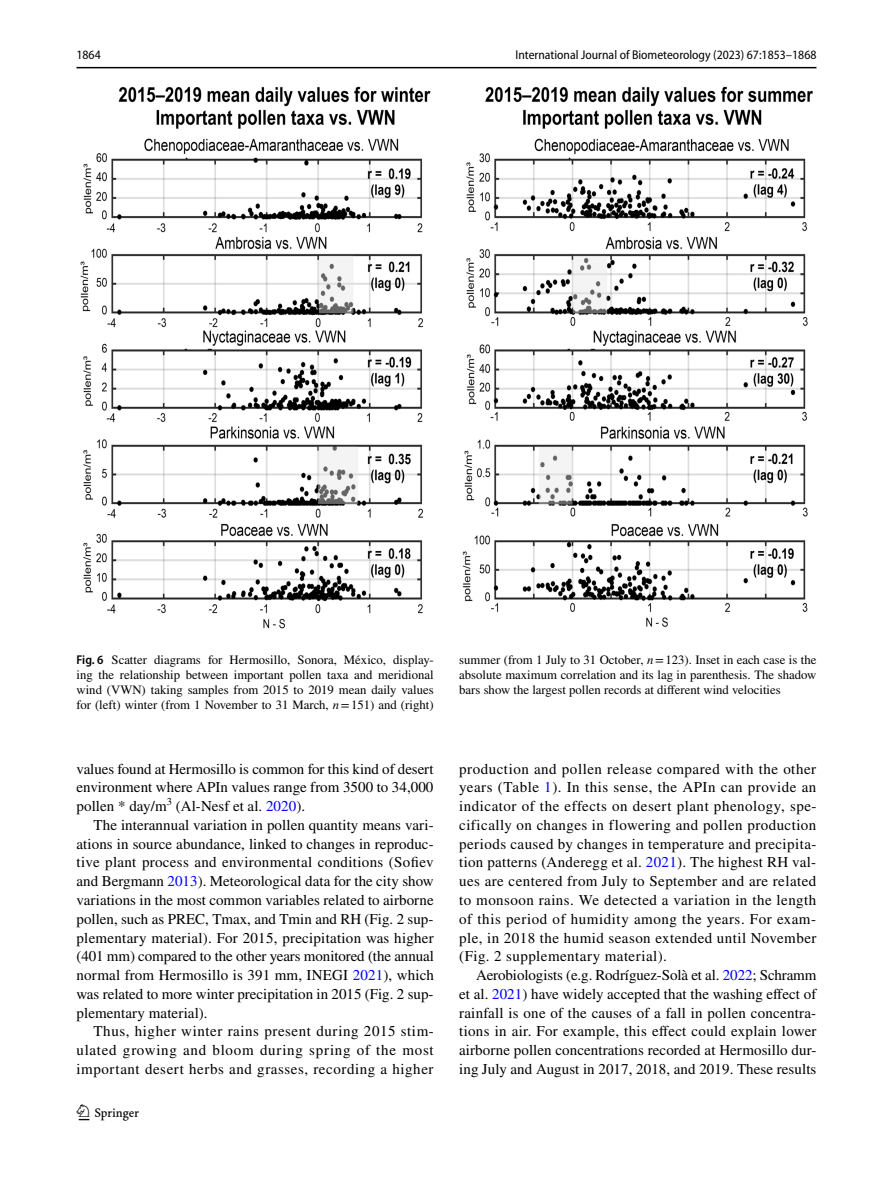
<style>
.page{position:relative;width:893px;height:1187px;background:#fff}
.page>*{position:absolute;margin:0;border:0;box-sizing:border-box;transform-origin:0 0}
.t1{font:22.5px "Springnew Regular 2";color:#000}
.t2{font:15px/18.8px "STIX";letter-spacing:.005em;color:#000;text-align:justify}
.t3{font:12.75px/15px "STIX";color:#000;text-align:justify}
.t4{font:semi-condensed 12.75px "Myriad Pro";color:#000}
.s1{font-family:"Myriad Pro";font-weight:600;font-stretch:semi-condensed}
.s2{font-style:italic}
.s3{color:#00f}
</style>
<div class="page">
<hr style="left:77px;top:67px;width:739px;height:1px;background:#000">
<img style="left:81px;top:87px;width:731px;height:541px">
<p class="t4" style="left:77px;top:48px;width:26px">1864</p>
<p class="t4" style="left:515px;top:48px;width:303px">International Journal of Biometeorology (2023) 67:1853–1868</p>
<p class="t3" style="left:77px;top:652px;width:359px"><span class="s1">Fig. 6</span> Scatter diagrams for Hermosillo, Sonora, México, display&shy;ing the relationship between important pollen taxa and meridional wind (VWN) taking samples from 2015 to 2019 mean daily values for (left) winter (from 1 November to 31 March, <span class="s2">n</span>=151) and (right)</p>
<p class="t3" style="left:459px;top:652px;width:359px">summer (from 1 July to 31 October, <span class="s2">n</span>=123). Inset in each case is the absolute maximum correlation and its lag in parenthesis. The shadow bars show the largest pollen records at different wind velocities</p>
<p class="t2" style="left:77px;top:760px;width:359px">values found at Hermosillo is common for this kind of desert environment where APIn values range from 3500 to 34,000 pollen * day/m<sup>3</sup> (Al-Nesf et al. <span class="s3">2020</span>).</p>
<p class="t2" style="left:77px;top:816px;width:359px;text-indent:17px">The interannual variation in pollen quantity means vari&shy;ations in source abundance, linked to changes in reproduc&shy;tive plant process and environmental conditions (Sofiev and Bergmann <span class="s3">2013</span>). Meteorological data for the city show variations in the most common variables related to airborne pollen, such as PREC, Tmax, and Tmin and RH (Fig. 2 sup&shy;plementary material). For 2015, precipitation was higher (401 mm) compared to the other years monitored (the annual normal from Hermosillo is 391 mm, INEGI <span class="s3">2021</span>), which was related to more winter precipitation in 2015 (Fig. 2 sup&shy;plementary material).</p>
<p class="t2" style="left:77px;top:1022px;width:359px;text-indent:17px">Thus, higher winter rains present during 2015 stim&shy;ulated growing and bloom during spring of the most important desert herbs and grasses, recording a higher</p>
<h1 class="t1" style="left:79px;top:1104px;width:62px">1 3</h1>
<p class="t2" style="left:459px;top:760px;width:359px">production and pollen release compared with the other years (Table <span class="s3">1</span>). In this sense, the APIn can provide an indicator of the effects on desert plant phenology, spe&shy;cifically on changes in flowering and pollen production periods caused by changes in temperature and precipita&shy;tion patterns (Anderegg et al. <span class="s3">2021</span>). The highest RH val&shy;ues are centered from July to September and are related to monsoon rains. We detected a variation in the length of this period of humidity among the years. For exam&shy;ple, in 2018 the humid season extended until November (Fig. 2 supplementary material).</p>
<p class="t2" style="left:459px;top:966px;width:359px;text-indent:17px">Aerobiologists (e.g. Rodríguez-Solà et al. <span class="s3">2022</span>; Schramm et al. <span class="s3">2021</span>) have widely accepted that the washing effect of rainfall is one of the causes of a fall in pollen concentra&shy;tions in air. For example, this effect could explain lower airborne pollen concentrations recorded at Hermosillo dur&shy;ing July and August in 2017, 2018, and 2019. These results</p>
</div>
